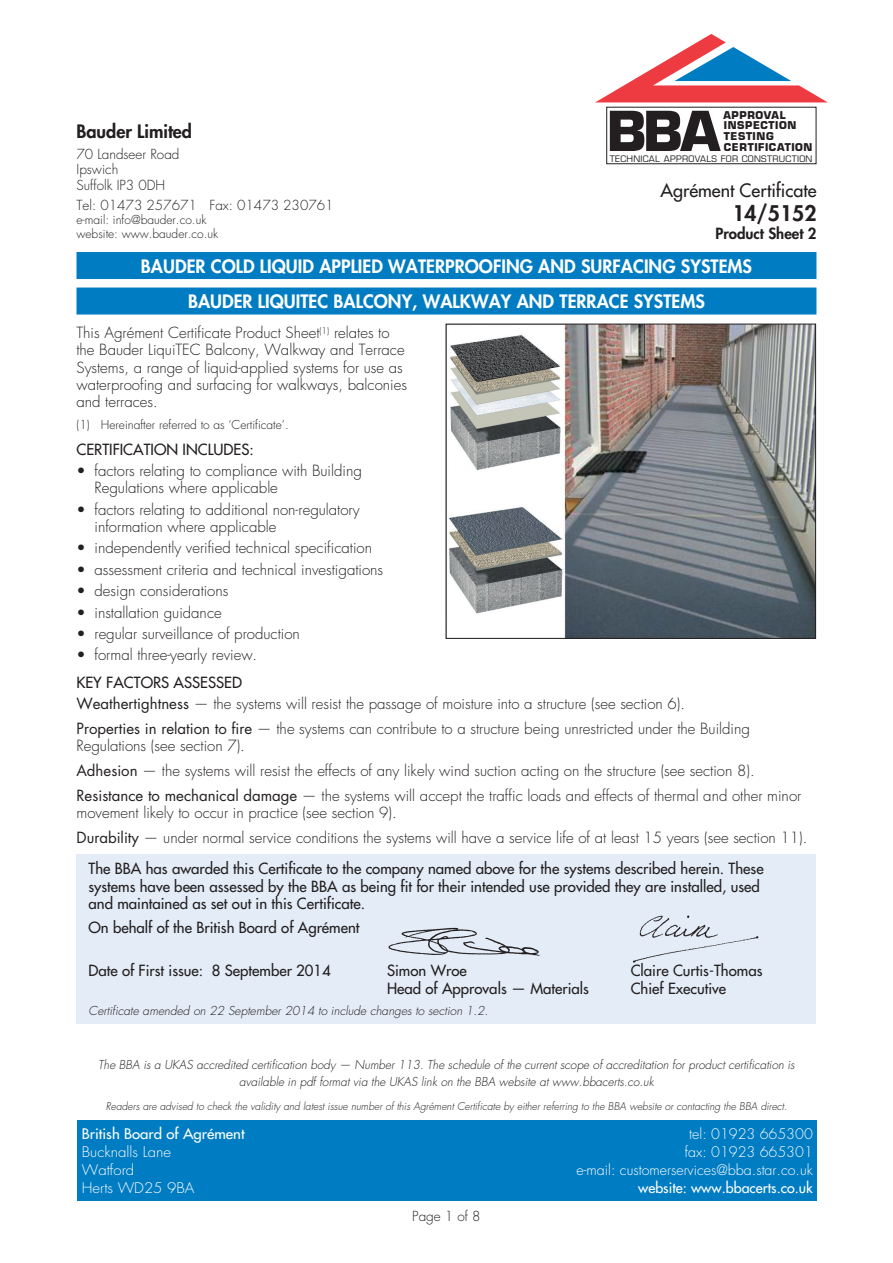
<style>
.page{position:relative;width:893px;height:1263px;background:#fff}
.page>*{position:absolute;margin:0;border:0;box-sizing:border-box;transform-origin:0 0}
.t1{font:800 21px "Futura";color:#231f20}
.t2{font:800 18px/35.5px "Futura";color:#fff;text-align:center}
.t3{font:18px "Futura";color:#231f20}
.t4{font:800 18px "Futura";color:#231f20}
.t5{font:300 15px/17.2px "Futura";color:#231f20}
.t6{font:15px/17.4px "Futura";color:#231f20}
.t7{font:800 15px "Futura";color:#231f20}
.t8{font:300 14.25px "Futura";color:#fff}
.t9{font:300 14.25px "Futura";color:#fff;scale:1.05 1}
.t10{font:14.25px "Futura";color:#fff}
.t11{font:14.25px "Futura";color:#fff;scale:1.05 1}
.t12{font:300 13.5px/15.8px "Futura";color:#231f20}
.t13{font:italic 300 12px/17.2px "Futura";color:#231f20;text-align:center}
.t14{font:300 12px/14.2px "Futura";color:#231f20}
.t15{font:italic 300 10.5px "Futura";color:#231f20}
.t16{font:700 10.5px/10.6px "Eurostile";letter-spacing:.035em;color:#231f20}
.t17{font:8.7px "Eurostile";letter-spacing:.035em;color:#231f20}
.s1{font-weight:400}
</style>
<div class="page">
<div style="left:606px;top:107px;width:210px;height:57px;border:1px solid #231f20"></div>
<svg style="left:610px;top:111px;width:111px;height:40px"></svg>
<svg style="left:595px;top:34px;width:233px;height:69px"></svg>
<div style="left:76px;top:252px;width:740px;height:27px;background:#007cc2"></div>
<div style="left:76px;top:288px;width:740px;height:27px;background:#007cc2"></div>
<img style="left:449px;top:326px;width:365px;height:310px">
<div style="left:446px;top:324px;width:370px;height:314px;border:1px solid #231f20"></div>
<div style="left:77px;top:1120px;width:740px;height:80px;background:#007cc2"></div>
<div style="left:76px;top:854px;width:740px;height:170px;background:#e4ecf7"></div>
<img style="left:388px;top:927px;width:152px;height:29px">
<img style="left:633px;top:915px;width:126px;height:48px">
<p class="t4" style="left:76px;top:120px;width:117px">Bauder Limited</p>
<p class="t12" style="left:76px;top:146px;width:104px">70 Landseer Road<br>Ipswich<br>Suffolk IP3 0DH</p>
<p class="t12" style="left:76px;top:197px;width:258px">Tel: 01473 257671 Fax: 01473 230761</p>
<p class="t14" style="left:76px;top:213px;width:143px">e-mail: info@bauder.co.uk website: www.bauder.co.uk</p>
<p class="t16" style="left:723px;top:110px;width:91px">APPROVAL<br>INSPECTION<br>TESTING<br>CERTIFICATION</p>
<p class="t17" style="left:610px;top:153px;width:204px">TECHNICAL APPROVALS FOR CONSTRUCTION</p>
<p class="t3" style="left:660px;top:179px;width:158px">Agrément Certificate</p>
<h1 class="t1" style="left:732px;top:199px;width:86px">14/5152</h1>
<p class="t7" style="left:715px;top:223px;width:103px">Product Sheet 2</p>
<p class="t2" style="left:141px;top:248px;width:613px">BAUDER COLD LIQUID APPLIED WATERPROOFING AND SURFACING SYSTEMS<br>BAUDER LIQUITEC BALCONY, WALKWAY AND TERRACE SYSTEMS</p>
<p class="t5" style="left:76px;top:324px;width:332px">This Agrément Certificate Product Sheet<sup>(1)</sup> relates to the Bauder LiquiTEC Balcony, Walkway and Terrace Systems, a range of liquid-applied systems for use as waterproofing and surfacing for walkways, balconies and terraces.</p>
<p class="t14" style="left:76px;top:417px;width:214px">(1) Hereinafter referred to as ‘Certificate’.</p>
<p class="t6" style="left:76px;top:441px;width:179px">CERTIFICATION INCLUDES:</p>
<p class="t5" style="left:94px;top:463px;width:269px;text-indent:-18px">• factors relating to compliance with Building<br>Regulations where applicable</p>
<p class="t5" style="left:94px;top:501px;width:267px;text-indent:-18px">• factors relating to additional non-regulatory information where applicable</p>
<p class="t5" style="left:76px;top:539px;width:297px">• independently verified technical specification</p>
<p class="t5" style="left:76px;top:561px;width:308px">• assessment criteria and technical investigations</p>
<p class="t5" style="left:76px;top:582px;width:153px">• design considerations</p>
<p class="t5" style="left:76px;top:604px;width:147px">• installation guidance</p>
<p class="t5" style="left:76px;top:625px;width:225px">• regular surveillance of production</p>
<p class="t5" style="left:76px;top:647px;width:182px">• formal three-yearly review.</p>
<p class="t5" style="left:76px;top:672px;width:610px;line-height:21.8px"><span class="s1">KEY FACTORS ASSESSED<br></span><span class="s1">Weathertightness</span> — the systems will resist the passage of moisture into a structure (see section 6).</p>
<p class="t5" style="left:76px;top:720px;width:675px"><span class="s1">Properties in relation to fire</span> — the systems can contribute to a structure being unrestricted under the Building<br>Regulations (see section 7).</p>
<p class="t5" style="left:76px;top:759px;width:726px;line-height:24.8px"><span class="s1">Adhesion</span> — the systems will resist the effects of any likely wind suction acting on the structure (see section 8).<br><span class="s1">Resistance to mechanical damage</span> — the systems will accept the traffic loads and effects of thermal and other minor</p>
<p class="t5" style="left:76px;top:801px;width:732px;line-height:24.8px">movement likely to occur in practice (see section 9).<br><span class="s1">Durability</span> — under normal service conditions the systems will have a service life of at least 15 years (see section 11).</p>
<p class="t6" style="left:88px;top:860px;width:677px">The BBA has awarded this Certificate to the company named above for the systems described herein. These systems have been assessed by the BBA as being fit for their intended use provided they are installed, used and maintained as set out in this Certificate.</p>
<p class="t6" style="left:88px;top:919px;width:273px">On behalf of the British Board of Agrément</p>
<p class="t6" style="left:88px;top:962px;width:244px">Date of First issue: 8 September 2014</p>
<p class="t6" style="left:387px;top:962px;width:81px">Simon Wroe</p>
<p class="t6" style="left:631px;top:962px;width:133px">Claire Curtis-Thomas</p>
<p class="t6" style="left:387px;top:980px;width:203px">Head of Approvals — Materials</p>
<p class="t6" style="left:631px;top:980px;width:97px">Chief Executive</p>
<p class="t13" style="left:88px;top:1003px;width:401px">Certificate amended on 22 September 2014 to include changes to section 1.2.</p>
<p class="t13" style="left:98px;top:1056px;width:698px">The BBA is a UKAS accredited certification body — Number 113. The schedule of the current scope of accreditation for product certification is available in pdf format via the UKAS link on the BBA website at www.bbacerts.co.uk</p>
<p class="t15" style="left:106px;top:1100px;width:683px">Readers are advised to check the validity and latest issue number of this Agrément Certificate by either referring to the BBA website or contacting the BBA direct.</p>
<p class="t11" style="left:82px;top:1124px;width:156px">British Board of Agrément</p>
<p class="t8" style="left:689px;top:1125px;width:125px">tel: 01923 665300</p>
<p class="t9" style="left:82px;top:1143px;width:86px">Bucknalls Lane</p>
<p class="t8" style="left:685px;top:1143px;width:130px">fax: 01923 665301</p>
<p class="t9" style="left:82px;top:1161px;width:51px">Watford</p>
<p class="t8" style="left:577px;top:1161px;width:238px">e-mail: customerservices@bba.star.co.uk</p>
<p class="t9" style="left:82px;top:1179px;width:109px">Herts WD25 9BA</p>
<p class="t10" style="left:638px;top:1178px;width:176px">website: www.bbacerts.co.uk</p>
<p class="t12" style="left:412px;top:1209px;width:70px">Page 1 of 8</p>
</div>
